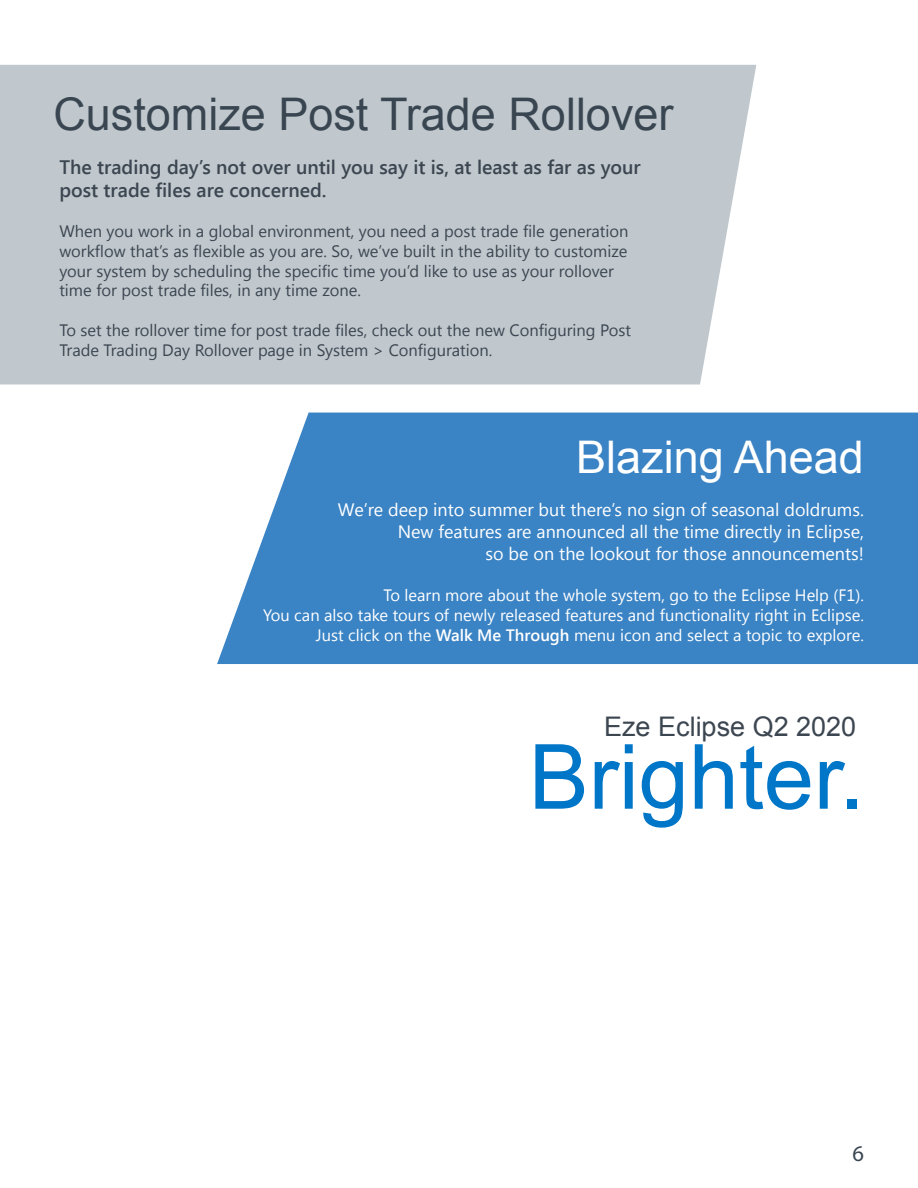
<style>
.page{position:relative;width:918px;height:1188px;background:#fff}
.page>*{position:absolute;margin:0;border:0;box-sizing:border-box;transform-origin:0 0}
.t1{font:90px "Arial";color:#0076c8}
.t2{font:45px "Arial";color:#394651}
.t3{font:45px "Arial";color:#fff}
.t4{font:27px "Arial";color:#3c4651}
.t5{font:22.5px "Myriad Pro";color:#394651}
.t6{font:600 19.5px/23.4px "Segoe UI";color:#3c4651}
.t7{font:18px "Segoe UI";color:#fff}
.t8{font:16.5px/19.8px "Segoe UI";color:#3c4651}
.t9{font:16.5px/19.8px "Segoe UI";color:#fff;text-align:right}
.s1{font-weight:600}
</style>
<div class="page">
<div style="left:217px;top:413px;width:701px;height:251px;background:#3a83c4"></div>
<div style="left:0;top:65px;width:756px;height:319px;background:#c0c8cd"></div>
<p class="t2" style="left:53px;top:85px;width:622px">Customize Post Trade Rollover</p>
<p class="t6" style="left:59px;top:155px;width:583px">The trading day’s not over until you say it is, at least as far as your post trade files are concerned.</p>
<p class="t8" style="left:59px;top:221px;width:571px">When you work in a global environment, you need a post trade file generation workflow that’s as flexible as you are. So, we’ve built in the ability to customize your system by scheduling the specific time you’d like to use as your rollover time for post trade files, in any time zone.</p>
<p class="t8" style="left:59px;top:320px;width:573px">To set the rollover time for post trade files, check out the new Configuring Post<br>Trade Trading Day Rollover page in System &gt; Configuration.</p>
<p class="t3" style="left:576px;top:428px;width:289px">Blazing Ahead</p>
<p class="t7" style="left:338px;top:498px;width:528px">We’re deep into summer but there’s no sign of seasonal doldrums.</p>
<p class="t7" style="left:398px;top:519px;width:468px">New features are announced all the time directly in Eclipse,</p>
<p class="t7" style="left:486px;top:541px;width:380px">so be on the lookout for those announcements!</p>
<p class="t9" style="left:263px;top:585px;width:602px">To learn more about the whole system, go to the Eclipse Help (F1).<br>You can also take tours of newly released features and functionality right in Eclipse.<br>Just click on the <span class="s1">Walk Me Through</span> menu icon and select a topic to explore.</p>
<p class="t4" style="left:604px;top:709px;width:254px">Eze Eclipse Q2 2020</p>
<p class="t1" style="left:529px;top:718px;width:337px">Brighter.</p>
<p class="t5" style="left:852px;top:1140px;width:13px">6</p>
</div>
